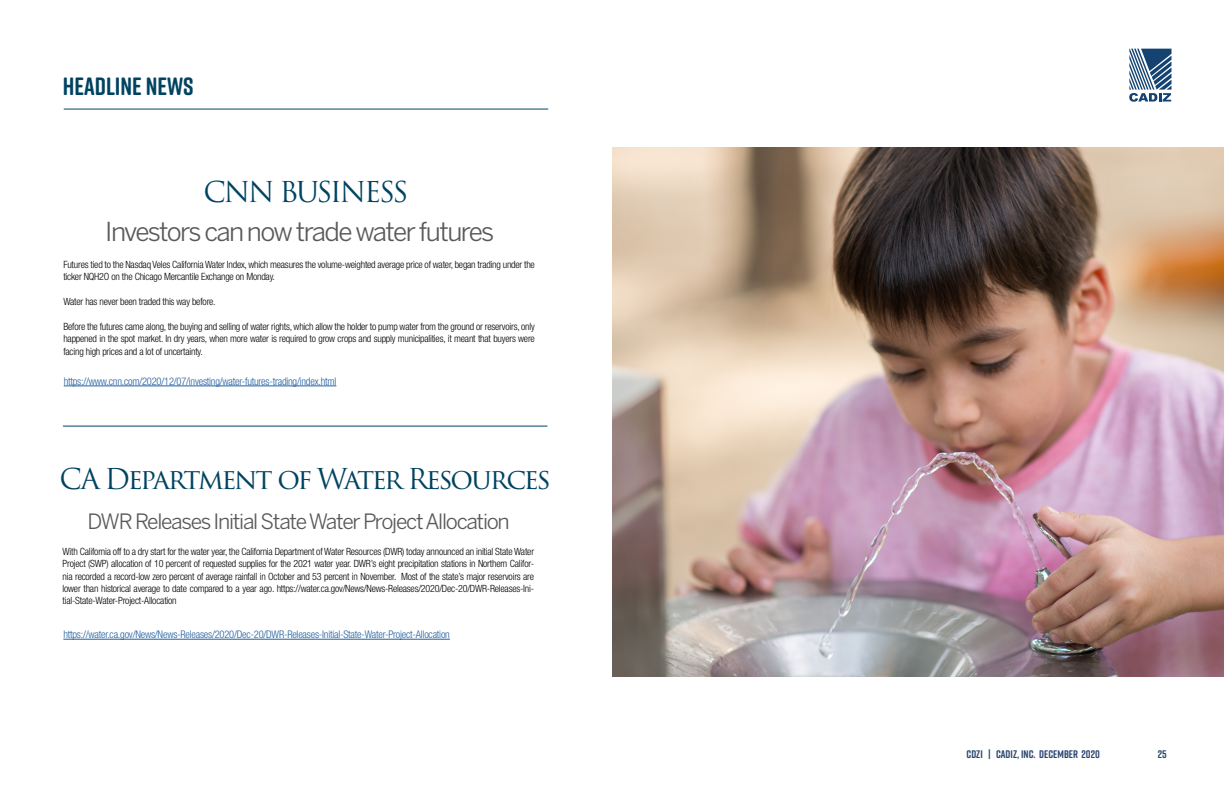
<style>
.page{position:relative;width:1224px;height:792px;background:#fff}
.page>*{position:absolute;margin:0;border:0;box-sizing:border-box;transform-origin:0 0}
.t1{font:28px "Trajan Pro 3";letter-spacing:-.085em;color:#004361}
.t2{font:26px "Benton Sans";letter-spacing:-.065em;color:#58595b}
.t3{font:700 25px "Rift Soft";color:#004361}
.t4{font:21px "Benton Sans";letter-spacing:-.06em;color:#58595b}
.t5{font:700 11px "Rift Soft";color:#2b456f}
.t6{font:300 condensed 10.5px "Helvetica Neue";letter-spacing:-.02em;color:#215e9e}
.t7{font:300 condensed 10px/12.4px "Helvetica Neue";letter-spacing:-.02em;color:#000;text-align:justify}
</style>
<div class="page">
<hr style="left:64px;top:109px;width:484px;height:1px;background:#004361">
<svg style="left:1129px;top:49px;width:42px;height:53px"></svg>
<hr style="left:63px;top:426px;width:484px;height:1px;background:#004361">
<hr style="left:64px;top:386px;width:272px;height:1px;background:#215e9e">
<img style="left:612px;top:148px;width:612px;height:528px">
<hr style="left:63px;top:639px;width:387px;height:1px;background:#215e9e">
<h3 class="t3" style="left:63px;top:68px;width:132px">HEADLINE NEWS</h3>
<h1 class="t1" style="left:204px;top:173px;width:206px">CNN BUSINESS</h1>
<h2 class="t2" style="left:105px;top:216px;width:391px">Investors can now trade water futures</h2>
<p class="t7" style="left:63px;top:258px;width:473px">Futures tied to the Nasdaq Veles California Water Index, which measures the volume-weighted average price of water, began trading under the ticker NQH2O on the Chicago Mercantile Exchange on Monday.</p>
<p class="t7" style="left:63px;top:295px;width:154px">Water has never been traded this way before.</p>
<p class="t7" style="left:63px;top:320px;width:473px">Before the futures came along, the buying and selling of water rights, which allow the holder to pump water from the ground or reservoirs, only happened in the spot market. In dry years, when more water is required to grow crops and supply municipalities, it meant that buyers were facing high prices and a lot of uncertainty.</p>
<p class="t6" style="left:64px;top:375px;width:274px">https://www.cnn.com/2020/12/07/investing/water-futures-trading/index.html</p>
<h1 class="t1" style="left:59px;top:460px;width:493px">CA Department of Water Resources</h1>
<h3 class="t4" style="left:88px;top:509px;width:424px">DWR Releases Initial State Water Project Allocation</h3>
<p class="t7" style="left:63px;top:545px;width:473px">With California off to a dry start for the water year, the California Department of Water Resources (DWR) today announced an initial State Water Project (SWP) allocation of 10 percent of requested supplies for the 2021 water year. DWR’s eight precipitation stations in Northern Califor&shy;nia recorded a record-low zero percent of average rainfall in October and 53 percent in November. Most of the state’s major reservoirs are lower than historical average to date compared to a year ago. https://water.ca.gov/News/News-Releases/2020/Dec-20/DWR-Releases-Ini&shy;tial-State-Water-Project-Allocation</p>
<p class="t6" style="left:63px;top:628px;width:388px">https://water.ca.gov/News/News-Releases/2020/Dec-20/DWR-Releases-Initial-State-Water-Project-Allocation</p>
<p class="t5" style="left:967px;top:746px;width:135px">CDZI | CADIZ, INC. DECEMBER 2020</p>
<p class="t5" style="left:1158px;top:746px;width:10px">25</p>
</div>
